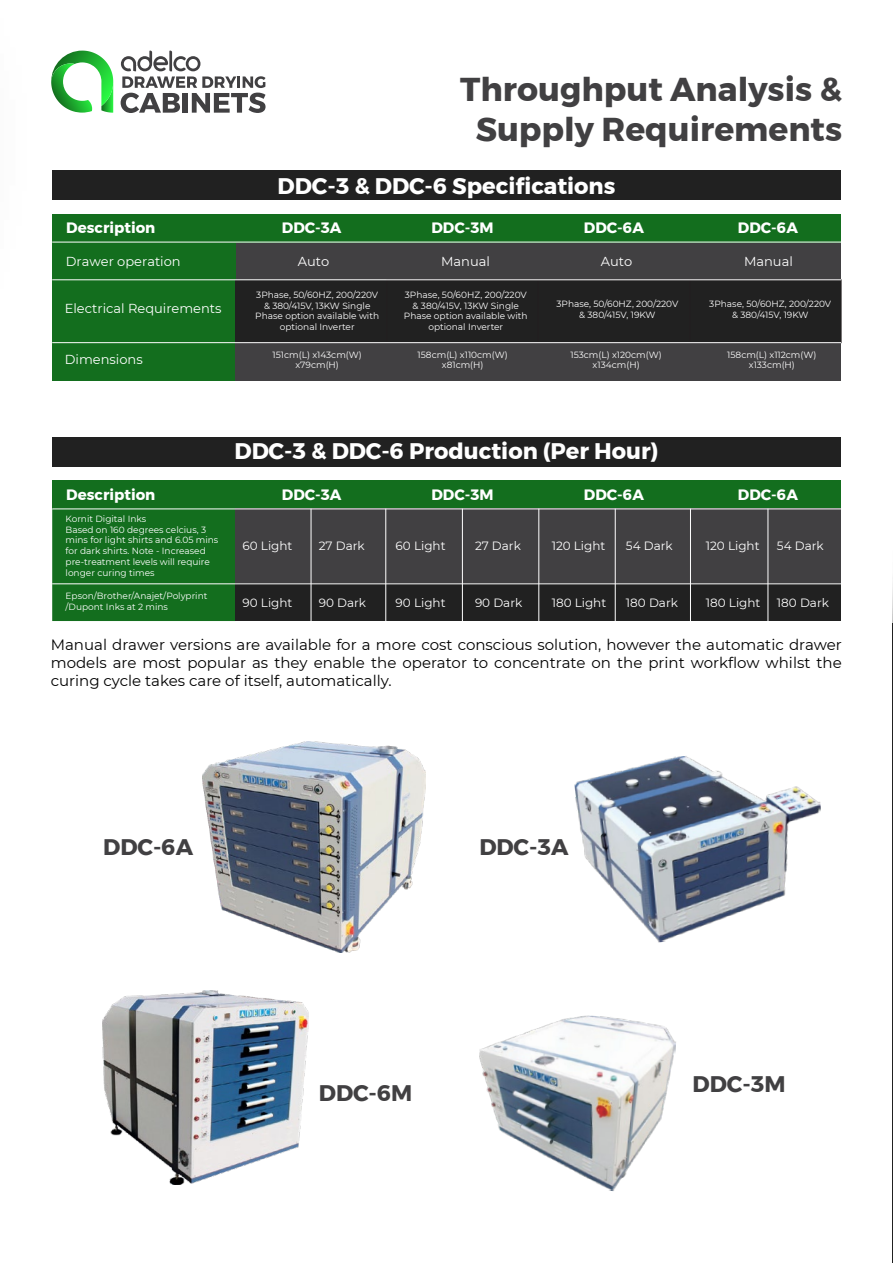
<style>
.page{position:relative;width:893px;height:1263px;background:#fff}
.page>*{position:absolute;margin:0;border:0;box-sizing:border-box;transform-origin:0 0}
.t1{font:700 33px/39.6px "Montserrat";color:#414042;text-align:center}
.t2{font:700 22.5px "Montserrat";color:#fff}
.t3{font:700 22.5px "Montserrat";color:#414042}
.t4{font:15px/18px "Montserrat";color:#000;text-align:justify}
.t5{font:700 15px "Montserrat";color:#fff}
.t6{font:13.05px "Montserrat";color:#fff}
.t7{font:12px "Montserrat";color:#fff}
.t8{font:9px/10.8px "Montserrat";color:#fff;text-align:center}
</style>
<div class="page">
<img style="left:52px;top:50px;width:38px;height:417px">
<img style="left:102px;top:990px;width:207px;height:195px">
<img style="left:203px;top:741px;width:223px;height:211px">
<img style="left:892px;top:578px;width:1px;height:685px">
<div style="left:235px;top:242px;width:606px;height:38px;background:#414042"></div>
<div style="left:52px;top:171px;width:789px;height:29px;background:#212121"></div>
<div style="left:52px;top:214px;width:183px;height:166px;background:#136e1e"></div>
<div style="left:235px;top:214px;width:606px;height:28px;background:#136e1e"></div>
<div style="left:235px;top:280px;width:606px;height:63px;background:#212121"></div>
<div style="left:538px;top:280px;width:152px;height:63px;border:1px solid #231f20"></div>
<div style="left:387px;top:280px;width:151px;height:63px;border:1px solid #231f20"></div>
<div style="left:689px;top:280px;width:152px;height:63px;border:1px solid #231f20"></div>
<div style="left:235px;top:343px;width:606px;height:37px;background:#414042"></div>
<div style="left:52px;top:480px;width:789px;height:29px;background:#136e1e"></div>
<div style="left:52px;top:509px;width:183px;height:112px;background:#136e1e"></div>
<div style="left:235px;top:509px;width:606px;height:75px;background:#414042"></div>
<div style="left:235px;top:584px;width:606px;height:37px;background:#212121"></div>
<div style="left:52px;top:437px;width:789px;height:29px;background:#212121"></div>
<svg style="left:51px;top:62px;width:62px;height:51px"></svg>
<svg style="left:121px;top:51px;width:145px;height:62px"></svg>
<hr style="left:52px;top:279px;width:789px;height:1px;background:#fff">
<hr style="left:52px;top:342px;width:789px;height:1px;background:#fff">
<hr style="left:52px;top:242px;width:789px;height:1px;background:#fff">
<hr style="left:52px;top:508px;width:789px;height:1px;background:#fff">
<hr style="left:52px;top:583px;width:789px;height:1px;background:#fff">
<hr style="left:311px;top:509px;width:1px;height:112px;background:#fff">
<hr style="left:385px;top:509px;width:1px;height:112px;background:#fff">
<hr style="left:462px;top:509px;width:1px;height:112px;background:#fff">
<hr style="left:538px;top:509px;width:1px;height:112px;background:#fff">
<hr style="left:615px;top:509px;width:1px;height:112px;background:#fff">
<hr style="left:690px;top:509px;width:1px;height:112px;background:#fff">
<hr style="left:768px;top:509px;width:1px;height:112px;background:#fff">
<img style="left:479px;top:1015px;width:197px;height:176px">
<img style="left:574px;top:756px;width:247px;height:187px">
<h3 class="t5" style="left:66px;top:216px;width:91px">Description</h3>
<h3 class="t6" style="left:66px;top:252px;width:117px">Drawer operation</h3>
<h3 class="t6" style="left:65px;top:300px;width:158px">Electrical Requirements</h3>
<h3 class="t6" style="left:65px;top:351px;width:79px">Dimensions</h3>
<h1 class="t1" style="left:460px;top:70px;width:383px">Throughput Analysis &amp;<br>Supply Requirements</h1>
<h2 class="t2" style="left:278px;top:168px;width:339px">DDC-3 &amp; DDC-6 Specifications</h2>
<h3 class="t5" style="left:282px;top:216px;width:61px">DDC-3A</h3>
<h3 class="t5" style="left:431px;top:216px;width:64px">DDC-3M</h3>
<h3 class="t5" style="left:584px;top:216px;width:62px">DDC-6A</h3>
<h3 class="t5" style="left:738px;top:216px;width:62px">DDC-6A</h3>
<h3 class="t6" style="left:298px;top:252px;width:33px">Auto</h3>
<h3 class="t6" style="left:441px;top:252px;width:50px">Manual</h3>
<h3 class="t6" style="left:601px;top:252px;width:33px">Auto</h3>
<h3 class="t6" style="left:744px;top:252px;width:50px">Manual</h3>
<p class="t8" style="left:255px;top:289px;width:125px">3Phase, 50/60HZ, 200/220V &amp; 380/415V, 13KW Single<br>Phase option available with optional Inverter</p>
<p class="t8" style="left:404px;top:289px;width:125px">3Phase, 50/60HZ, 200/220V &amp; 380/415V, 13KW Single<br>Phase option available with optional Inverter</p>
<p class="t8" style="left:556px;top:298px;width:123px">3Phase, 50/60HZ, 200/220V &amp; 380/415V, 19KW</p>
<p class="t8" style="left:709px;top:298px;width:123px">3Phase, 50/60HZ, 200/220V &amp; 380/415V, 19KW</p>
<p class="t8" style="left:273px;top:349px;width:91px">151cm(L) x143cm(W) x79cm(H)</p>
<p class="t8" style="left:418px;top:349px;width:92px">158cm(L) x110cm(W) x81cm(H)</p>
<p class="t8" style="left:570px;top:349px;width:93px">153cm(L) x120cm(W) x134cm(H)</p>
<p class="t8" style="left:727px;top:349px;width:91px">158cm(L) x112cm(W) x133cm(H)</p>
<h3 class="t5" style="left:66px;top:483px;width:91px">Description</h3>
<p class="t8" style="left:66px;top:513px;width:154px;text-align:left">Kornit Digital Inks<br>Based on 160 degrees celcius, 3 mins for light shirts and 6.05 mins for dark shirts. Note - Increased pre-treatment levels will require longer curing times</p>
<p class="t8" style="left:66px;top:590px;width:143px;text-align:left">Epson/Brother/Anajet/Polyprint /Dupont Inks at 2 mins</p>
<h2 class="t2" style="left:234px;top:433px;width:426px">DDC-3 &amp; DDC-6 Production (Per Hour)</h2>
<h3 class="t5" style="left:282px;top:483px;width:61px">DDC-3A</h3>
<h3 class="t5" style="left:431px;top:483px;width:64px">DDC-3M</h3>
<h3 class="t5" style="left:584px;top:483px;width:62px">DDC-6A</h3>
<h3 class="t5" style="left:738px;top:483px;width:62px">DDC-6A</h3>
<h3 class="t7" style="left:243px;top:537px;width:51px">60 Light</h3>
<h3 class="t7" style="left:319px;top:537px;width:47px">27 Dark</h3>
<h3 class="t7" style="left:396px;top:537px;width:51px">60 Light</h3>
<h3 class="t7" style="left:475px;top:537px;width:47px">27 Dark</h3>
<h3 class="t7" style="left:552px;top:537px;width:55px">120 Light</h3>
<h3 class="t7" style="left:626px;top:537px;width:48px">54 Dark</h3>
<h3 class="t7" style="left:706px;top:537px;width:55px">120 Light</h3>
<h3 class="t7" style="left:777px;top:537px;width:48px">54 Dark</h3>
<h3 class="t7" style="left:243px;top:594px;width:51px">90 Light</h3>
<h3 class="t7" style="left:777px;top:594px;width:53px">180 Dark</h3>
<h3 class="t7" style="left:319px;top:594px;width:49px">90 Dark</h3>
<h3 class="t7" style="left:396px;top:594px;width:51px">90 Light</h3>
<h3 class="t7" style="left:475px;top:594px;width:49px">90 Dark</h3>
<h3 class="t7" style="left:552px;top:594px;width:56px">180 Light</h3>
<h3 class="t7" style="left:626px;top:594px;width:53px">180 Dark</h3>
<h3 class="t7" style="left:706px;top:594px;width:56px">180 Light</h3>
<p class="t4" style="left:51px;top:635px;width:793px">Manual drawer versions are available for a more cost conscious solution, however the automatic drawer models are most popular as they enable the operator to concentrate on the print workflow whilst the curing cycle takes care of itself, automatically.</p>
<h2 class="t3" style="left:103px;top:829px;width:91px">DDC-6A</h2>
<h2 class="t3" style="left:479px;top:829px;width:91px">DDC-3A</h2>
<h2 class="t3" style="left:319px;top:1075px;width:95px">DDC-6M</h2>
<h2 class="t3" style="left:693px;top:1066px;width:94px">DDC-3M</h2>
</div>
